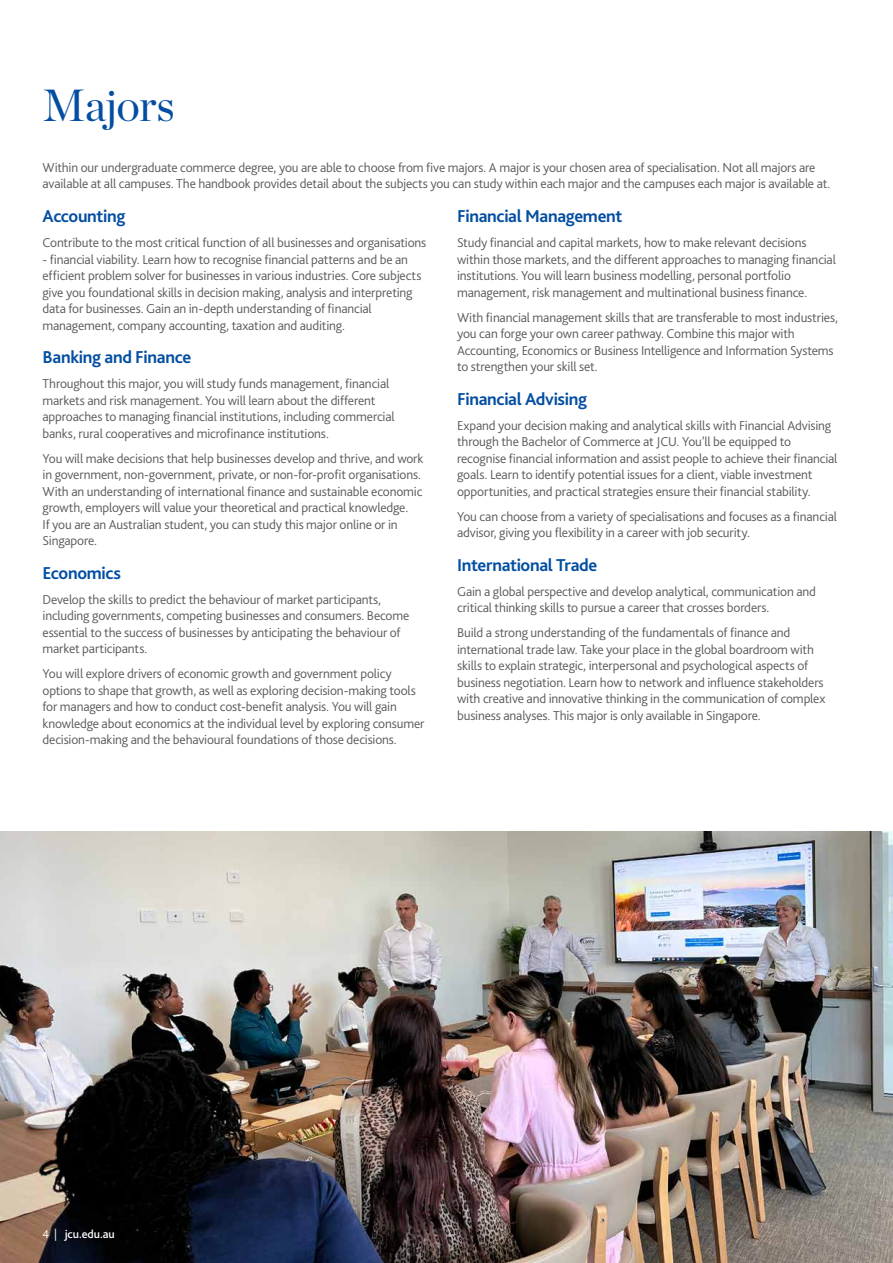
<style>
.page{position:relative;width:893px;height:1263px;background:#fff}
.page>*{position:absolute;margin:0;border:0;box-sizing:border-box;transform-origin:0 0}
.t1{font:45px "Chronicle Display";letter-spacing:-.02em;color:#034ea2}
.t2{font:700 18px "Bliss 2";letter-spacing:-.02em;color:#034ea2}
.t3{font:300 13.5px/16.5px "Bliss 2";letter-spacing:-.01em;color:#58595b}
.t4{font:500 12px "Bliss 2";letter-spacing:-.005em;color:#fff}
.s1{font-weight:300}
</style>
<div class="page">
<img style="left:0;top:831px;width:893px;height:432px">
<h1 class="t1" style="left:43px;top:71px;width:134px">Majors</h1>
<p class="t3" style="left:43px;top:159px;width:789px">Within our undergraduate commerce degree, you are able to choose from five majors. A major is your chosen area of specialisation. Not all majors are available at all campuses. The handbook provides detail about the subjects you can study within each major and the campuses each major is available at.</p>
<h2 class="t2" style="left:43px;top:205px;width:84px">Accounting</h2>
<p class="t3" style="left:43px;top:234px;width:385px">Contribute to the most critical function of all businesses and organisations</p>
<p class="t3" style="left:43px;top:251px;width:380px">- financial viability. Learn how to recognise financial patterns and be an efficient problem solver for businesses in various industries. Core subjects give you foundational skills in decision making, analysis and interpreting data for businesses. Gain an in-depth understanding of financial management, company accounting, taxation and auditing.</p>
<h2 class="t2" style="left:43px;top:346px;width:150px">Banking and Finance</h2>
<p class="t3" style="left:43px;top:375px;width:354px">Throughout this major, you will study funds management, financial markets and risk management. You will learn about the different approaches to managing financial institutions, including commercial banks, rural cooperatives and microfinance institutions.</p>
<p class="t3" style="left:43px;top:450px;width:382px">You will make decisions that help businesses develop and thrive, and work in government, non-government, private, or non-for-profit organisations.<br>With an understanding of international finance and sustainable economic growth, employers will value your theoretical and practical knowledge.<br>If you are an Australian student, you can study this major online or in Singapore.</p>
<h2 class="t2" style="left:43px;top:561px;width:80px">Economics</h2>
<p class="t3" style="left:43px;top:591px;width:368px">Develop the skills to predict the behaviour of market participants, including governments, competing businesses and consumers. Become essential to the success of businesses by anticipating the behaviour of market participants.</p>
<p class="t3" style="left:43px;top:665px;width:384px">You will explore drivers of economic growth and government policy options to shape that growth, as well as exploring decision-making tools for managers and how to conduct cost-benefit analysis. You will gain knowledge about economics at the individual level by exploring consumer decision-making and the behavioural foundations of those decisions.</p>
<h2 class="t2" style="left:457px;top:205px;width:167px">Financial Management</h2>
<p class="t3" style="left:457px;top:234px;width:380px">Study financial and capital markets, how to make relevant decisions within those markets, and the different approaches to managing financial institutions. You will learn business modelling, personal portfolio management, risk management and multinational business finance.</p>
<p class="t3" style="left:457px;top:309px;width:382px">With financial management skills that are transferable to most industries, you can forge your own career pathway. Combine this major with Accounting, Economics or Business Intelligence and Information Systems to strengthen your skill set.</p>
<h2 class="t2" style="left:457px;top:387px;width:132px">Financial Advising</h2>
<p class="t3" style="left:457px;top:417px;width:382px">Expand your decision making and analytical skills with Financial Advising through the Bachelor of Commerce at JCU. You’ll be equipped to recognise financial information and assist people to achieve their financial goals. Learn to identify potential issues for a client, viable investment opportunities, and practical strategies ensure their financial stability.</p>
<p class="t3" style="left:457px;top:508px;width:381px">You can choose from a variety of specialisations and focuses as a financial advisor, giving you flexibility in a career with job security.</p>
<h2 class="t2" style="left:457px;top:553px;width:142px">International Trade</h2>
<p class="t3" style="left:457px;top:583px;width:360px">Gain a global perspective and develop analytical, communication and critical thinking skills to pursue a career that crosses borders.</p>
<p class="t3" style="left:457px;top:624px;width:370px">Build a strong understanding of the fundamentals of finance and international trade law. Take your place in the global boardroom with skills to explain strategic, interpersonal and psychological aspects of business negotiation. Learn how to network and influence stakeholders with creative and innovative thinking in the communication of complex business analyses. This major is only available in Singapore.</p>
<p class="t4" style="left:43px;top:1227px;width:74px"><span class="s1">4 |</span> jcu.edu.au</p>
</div>
